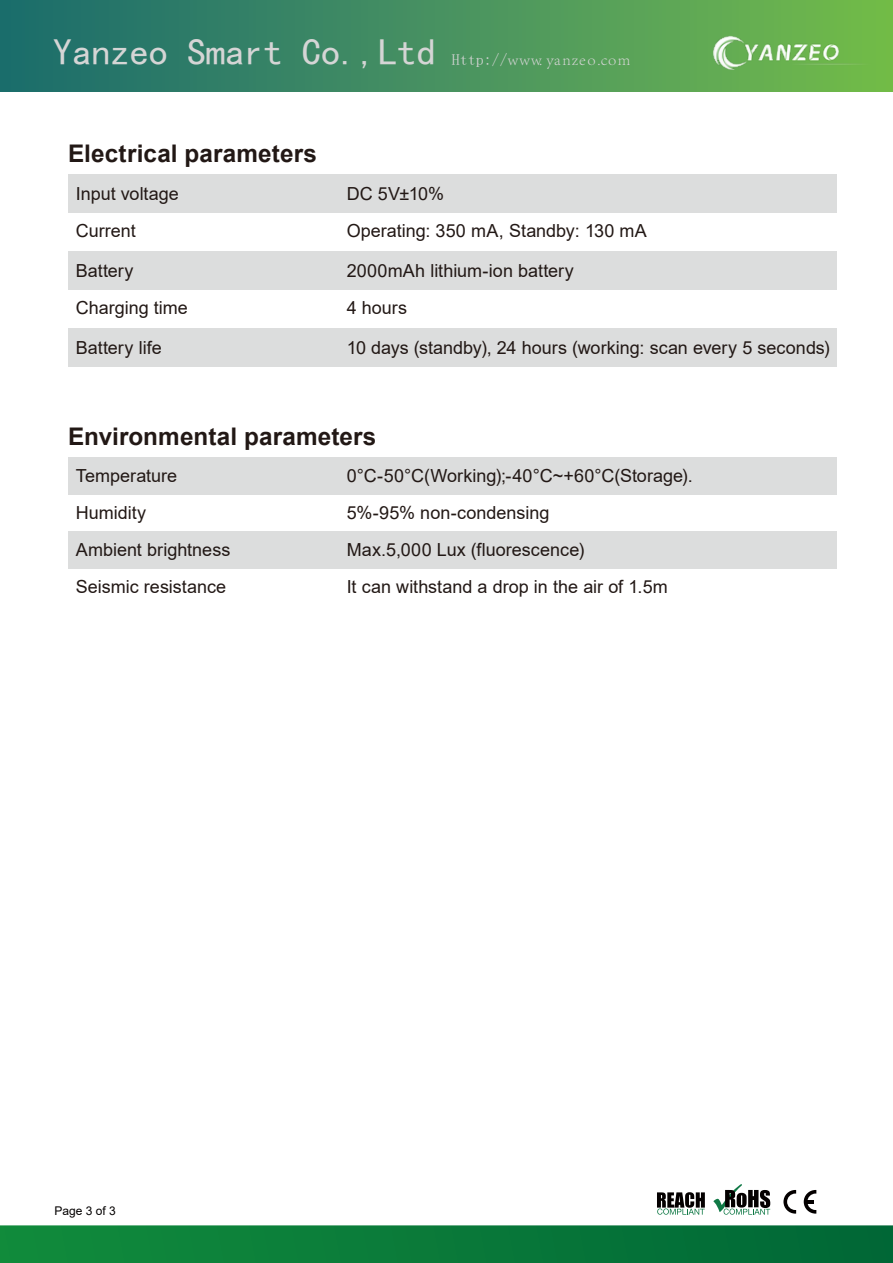
<style>
.page{position:relative;width:893px;height:1263px;background:#fff}
.page>*{position:absolute;margin:0;border:0;box-sizing:border-box;transform-origin:0 0}
.t1{font:37.35px "Sim Hei";color:#d5d5d5}
.t2{font:700 24.3px "Arial";letter-spacing:.005em;color:#221815}
.t3{font:18px/36.9px "Arial";color:#221815}
.t4{font:300 15.45px "Adobe Song Std";letter-spacing:.08em;color:#d5d5d5}
.t5{font:12px "Arial";color:#040000}
.s1{font-family:"Sim Sun";font-weight:400}
</style>
<div class="page">
<div style="left:0;top:0;width:893px;height:92px;background:linear-gradient(to right,#1b6b6f,#74bb4c)"></div>
<img style="left:710px;top:33px;width:183px;height:39px">
<svg style="left:0;top:1225px;width:893px;height:38px;background:#0b7a3b"></svg>
<svg style="left:783px;top:1190px;width:13px;height:23px"></svg>
<svg style="left:804px;top:1190px;width:12px;height:23px"></svg>
<svg style="left:713px;top:1184px;width:57px;height:31px"></svg>
<svg style="left:657px;top:1192px;width:48px;height:23px"></svg>
<div style="left:68px;top:175px;width:768px;height:38px;background:#dcdddd"></div>
<div style="left:68px;top:252px;width:768px;height:38px;background:#dcdddd"></div>
<div style="left:68px;top:329px;width:768px;height:38px;background:#dcdddd"></div>
<div style="left:68px;top:457px;width:768px;height:38px;background:#dcdddd"></div>
<div style="left:68px;top:531px;width:768px;height:38px;background:#dcdddd"></div>
<h1 class="t1" style="left:53px;top:33px;width:384px">Yanzeo Smart Co.,Ltd</h1>
<p class="t4" style="left:452px;top:51px;width:180px"><span class="s1">Http://</span>www. yanzeo.com</p>
<h2 class="t2" style="left:68px;top:137px;width:250px">Electrical parameters</h2>
<p class="t3" style="left:76px;top:175px;width:104px">Input voltage</p>
<p class="t3" style="left:76px;top:212px;width:61px">Current</p>
<p class="t3" style="left:347px;top:175px;width:302px">DC 5V±10%<br>Operating: 350 mA, Standby: 130 mA</p>
<p class="t3" style="left:76px;top:252px;width:114px">Battery<br>Charging time</p>
<p class="t3" style="left:347px;top:252px;width:229px">2000mAh lithium-ion battery<br>4 hours</p>
<p class="t3" style="left:76px;top:329px;width:87px">Battery life</p>
<p class="t3" style="left:347px;top:329px;width:485px">10 days (standby), 24 hours (working: scan every 5 seconds)</p>
<h2 class="t2" style="left:68px;top:419px;width:310px">Environmental parameters</h2>
<p class="t3" style="left:76px;top:458px;width:103px">Temperature</p>
<p class="t3" style="left:76px;top:494px;width:72px">Humidity</p>
<p class="t3" style="left:347px;top:458px;width:347px">0°C-50°C(Working);-40°C~+60°C(Storage).<br>5%-95% non-condensing</p>
<p class="t3" style="left:76px;top:531px;width:156px">Ambient brightness<br>Seismic resistance</p>
<p class="t3" style="left:347px;top:531px;width:323px">Max.5,000 Lux (fluorescence)<br>It can withstand a drop in the air of 1.5m</p>
<p class="t5" style="left:55px;top:1202px;width:63px">Page 3 of 3</p>
</div>
